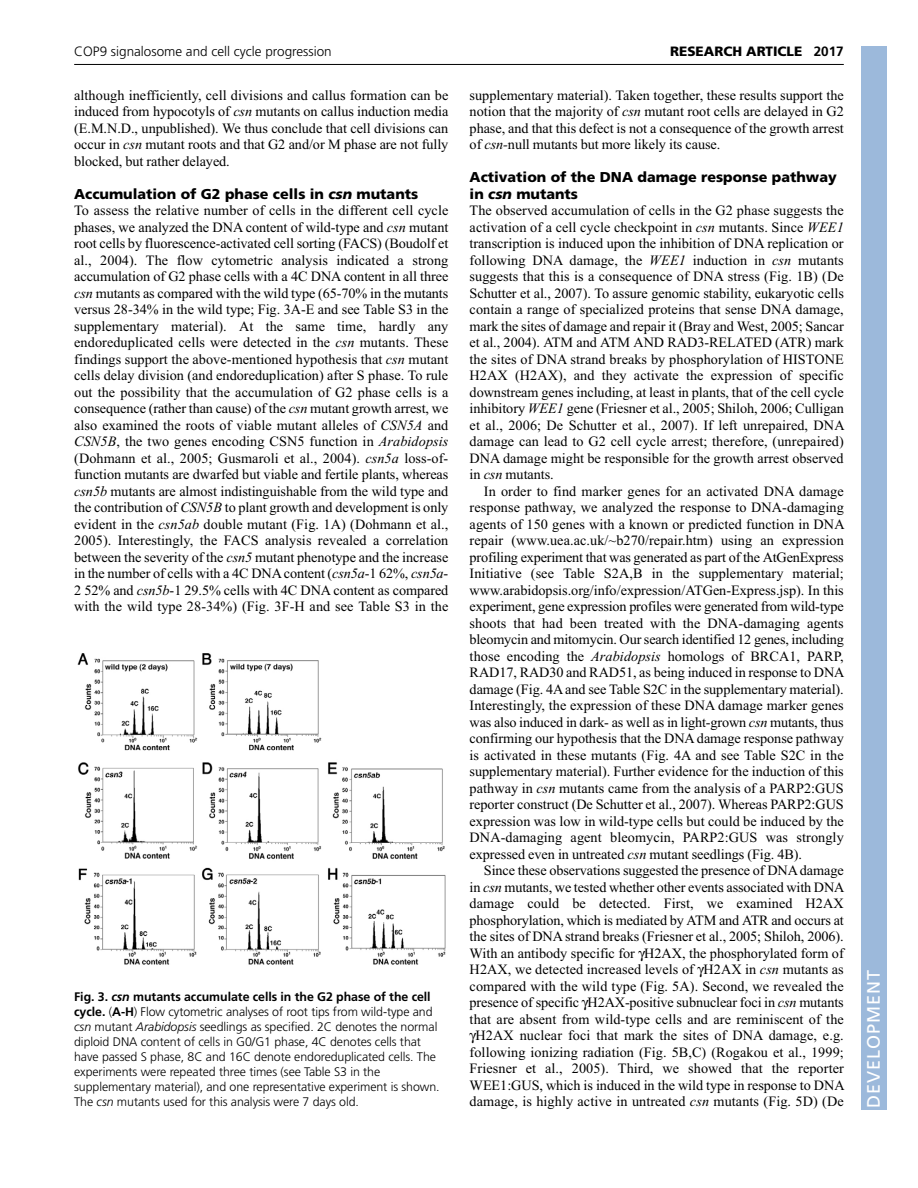
<style>
.page{position:relative;width:918px;height:1188px;background:#fff}
.page>*{position:absolute;margin:0;border:0;box-sizing:border-box;transform-origin:0 0}
.t1{font:18px "Frutiger LT Std";letter-spacing:.055em;color:#fff}
.t2{font:14.25px/16.5px "Times New Roman";color:#000;text-align:justify}
.t3{font:900 14.25px/16.5px "Frutiger LT Std";color:#000}
.t4{font:300 13.5px "Frutiger LT Std";color:#000}
.t5{font:900 13.5px "Frutiger LT Std";color:#000}
.t6{font:300 12.3px/15px "Frutiger LT Std";letter-spacing:-.005em;color:#000}
.s1{font-weight:700}
.s2{font-style:italic}
.s3{font-weight:700;font-style:italic}
</style>
<div class="page">
<hr style="left:74px;top:64px;width:770px;height:1px;background:#000">
<img style="left:77px;top:653px;width:369px;height:312px">
<div style="left:861px;top:46px;width:25px;height:1064px;background:#9cb9db"></div>
<p class="t4" style="left:74px;top:46px;width:259px">COP9 signalosome and cell cycle progression</p>
<p class="t5" style="left:670px;top:46px;width:175px">RESEARCH ARTICLE <span class="s1">2017</span></p>
<p class="t2" style="left:74px;top:88px;width:376px">although inefficiently, cell divisions and callus formation can be induced from hypocotyls of <span class="s2">csn</span> mutants on callus induction media (E.M.N.D., unpublished). We thus conclude that cell divisions can occur in <span class="s2">csn</span> mutant roots and that G2 and/or M phase are not fully blocked, but rather delayed.</p>
<p class="t3" style="left:74px;top:187px;width:346px">Accumulation of G2 phase cells in <span class="s2">csn</span> mutants</p>
<p class="t2" style="left:74px;top:204px;width:376px">To assess the relative number of cells in the different cell cycle phases, we analyzed the DNA content of wild-type and <span class="s2">csn</span> mutant root cells by fluorescence-activated cell sorting (FACS) (Boudolf et al., 2004). The flow cytometric analysis indicated a strong accumulation of G2 phase cells with a 4C DNA content in all three <span class="s2">csn</span> mutants as compared with the wild type (65-70% in the mutants versus 28-34% in the wild type; Fig. 3A-E and see Table S3 in the supplementary material). At the same time, hardly any endoreduplicated cells were detected in the <span class="s2">csn</span> mutants. These findings support the above-mentioned hypothesis that <span class="s2">csn</span> mutant cells delay division (and endoreduplication) after S phase. To rule out the possibility that the accumulation of G2 phase cells is a consequence (rather than cause) of the <span class="s2">csn</span> mutant growth arrest, we also examined the roots of viable mutant alleles of <span class="s2">CSN5A</span> and <span class="s2">CSN5B</span>, the two genes encoding CSN5 function in <span class="s2">Arabidopsis </span>(Dohmann et al., 2005; Gusmaroli et al., 2004). <span class="s2">csn5a</span> loss-of&shy;function mutants are dwarfed but viable and fertile plants, whereas <span class="s2">csn5b</span> mutants are almost indistinguishable from the wild type and the contribution of <span class="s2">CSN5B</span> to plant growth and development is only evident in the <span class="s2">csn5ab</span> double mutant (Fig. 1A) (Dohmann et al., 2005). Interestingly, the FACS analysis revealed a correlation between the severity of the <span class="s2">csn5</span> mutant phenotype and the increase in the number of cells with a 4C DNA content (<span class="s2">csn5a</span>-1 62%, <span class="s2">csn5a</span>-2 52% and <span class="s2">csn5b</span>-1 29.5% cells with 4C DNA content as compared with the wild type 28-34%) (Fig. 3F-H and see Table S3 in the</p>
<p class="t6" style="left:74px;top:990px;width:367px"><span class="s1">Fig. 3.</span> <span class="s3">csn</span> <span class="s1">mutants accumulate cells in the G2 phase of the cell cycle.</span> (<span class="s1">A-H</span>) Flow cytometric analyses of root tips from wild-type and <span class="s2">csn</span> mutant <span class="s2">Arabidopsis</span> seedlings as specified. 2C denotes the normal diploid DNA content of cells in G0/G1 phase, 4C denotes cells that have passed S phase, 8C and 16C denote endoreduplicated cells. The experiments were repeated three times (see Table S3 in the supplementary material), and one representative experiment is shown.<br>The <span class="s2">csn</span> mutants used for this analysis were 7 days old.</p>
<p class="t2" style="left:470px;top:88px;width:376px">supplementary material). Taken together, these results support the notion that the majority of <span class="s2">csn</span> mutant root cells are delayed in G2 phase, and that this defect is not a consequence of the growth arrest of <span class="s2">csn-</span>null mutants but more likely its cause.</p>
<p class="t3" style="left:470px;top:170px;width:369px">Activation of the DNA damage response pathway in <span class="s2">csn</span> mutants</p>
<p class="t2" style="left:470px;top:204px;width:377px">The observed accumulation of cells in the G2 phase suggests the activation of a cell cycle checkpoint in <span class="s2">csn</span> mutants. Since <span class="s2">WEE1 </span>transcription is induced upon the inhibition of DNA replication or following DNA damage, the <span class="s2">WEE1</span> induction in <span class="s2">csn</span> mutants suggests that this is a consequence of DNA stress (Fig. 1B) (De Schutter et al., 2007). To assure genomic stability, eukaryotic cells contain a range of specialized proteins that sense DNA damage, mark the sites of damage and repair it (Bray and West, 2005; Sancar et al., 2004). ATM and ATM AND RAD3-RELATED (ATR) mark the sites of DNA strand breaks by phosphorylation of HISTONE H2AX (H2AX), and they activate the expression of specific downstream genes including, at least in plants, that of the cell cycle inhibitory <span class="s2">WEE1</span> gene (Friesner et al., 2005; Shiloh, 2006; Culligan et al., 2006; De Schutter et al., 2007). If left unrepaired, DNA damage can lead to G2 cell cycle arrest; therefore, (unrepaired)<br>DNA damage might be responsible for the growth arrest observed in <span class="s2">csn</span> mutants.</p>
<p class="t2" style="left:470px;top:484px;width:376px;text-indent:14px">In order to find marker genes for an activated DNA damage response pathway, we analyzed the response to DNA-damaging agents of 150 genes with a known or predicted function in DNA repair (www.uea.ac.uk/~b270/repair.htm) using an expression profiling experiment that was generated as part of the AtGenExpress Initiative (see Table S2A,B in the supplementary material; www.arabidopsis.org/info/expression/ATGen-Express.jsp). In this experiment, gene expression profiles were generated from wild-type shoots that had been treated with the DNA-damaging agents bleomycin and mitomycin. Our search identified 12 genes, including those encoding the <span class="s2">Arabidopsis</span> homologs of BRCA1, PARP, RAD17, RAD30 and RAD51, as being induced in response to DNA damage (Fig. 4A and see Table S2C in the supplementary material).<br>Interestingly, the expression of these DNA damage marker genes was also induced in dark- as well as in light-grown <span class="s2">csn</span> mutants, thus confirming our hypothesis that the DNA damage response pathway is activated in these mutants (Fig. 4A and see Table S2C in the supplementary material). Further evidence for the induction of this pathway in <span class="s2">csn</span> mutants came from the analysis of a PARP2:GUS reporter construct (De Schutter et al., 2007). Whereas PARP2:GUS expression was low in wild-type cells but could be induced by the DNA-damaging agent bleomycin, PARP2:GUS was strongly expressed even in untreated <span class="s2">csn</span> mutant seedlings (Fig. 4B).</p>
<p class="t2" style="left:470px;top:864px;width:376px;text-align:right">Since these observations suggested the presence of DNA damage<br>in <span class="s2">csn</span> mutants, we tested whether other events associated with DNA damage could be detected. First, we examined H2AX phosphorylation, which is mediated by ATM and ATR and occurs at the sites of DNA strand breaks (Friesner et al., 2005; Shiloh, 2006).<br>With an antibody specific for H2AX, the phosphorylated form of H2AX, we detected increased levels of H2AX in <span class="s2">csn</span> mutants as compared with the wild type (Fig. 5A). Second, we revealed the presence of specific H2AX-positive subnuclear foci in <span class="s2">csn</span> mutants that are absent from wild-type cells and are reminiscent of the H2AX nuclear foci that mark the sites of DNA damage, e.g. following ionizing radiation (Fig. 5B,C) (Rogakou et al., 1999; Friesner et al., 2005). Third, we showed that the reporter WEE1:GUS, which is induced in the wild type in response to DNA damage, is highly active in untreated <span class="s2">csn</span> mutants (Fig. 5D) (De</p>
<p class="t1" style="left:863px;top:1108px;width:140px;rotate:-90deg">DEVELOPMENT</p>
</div>
